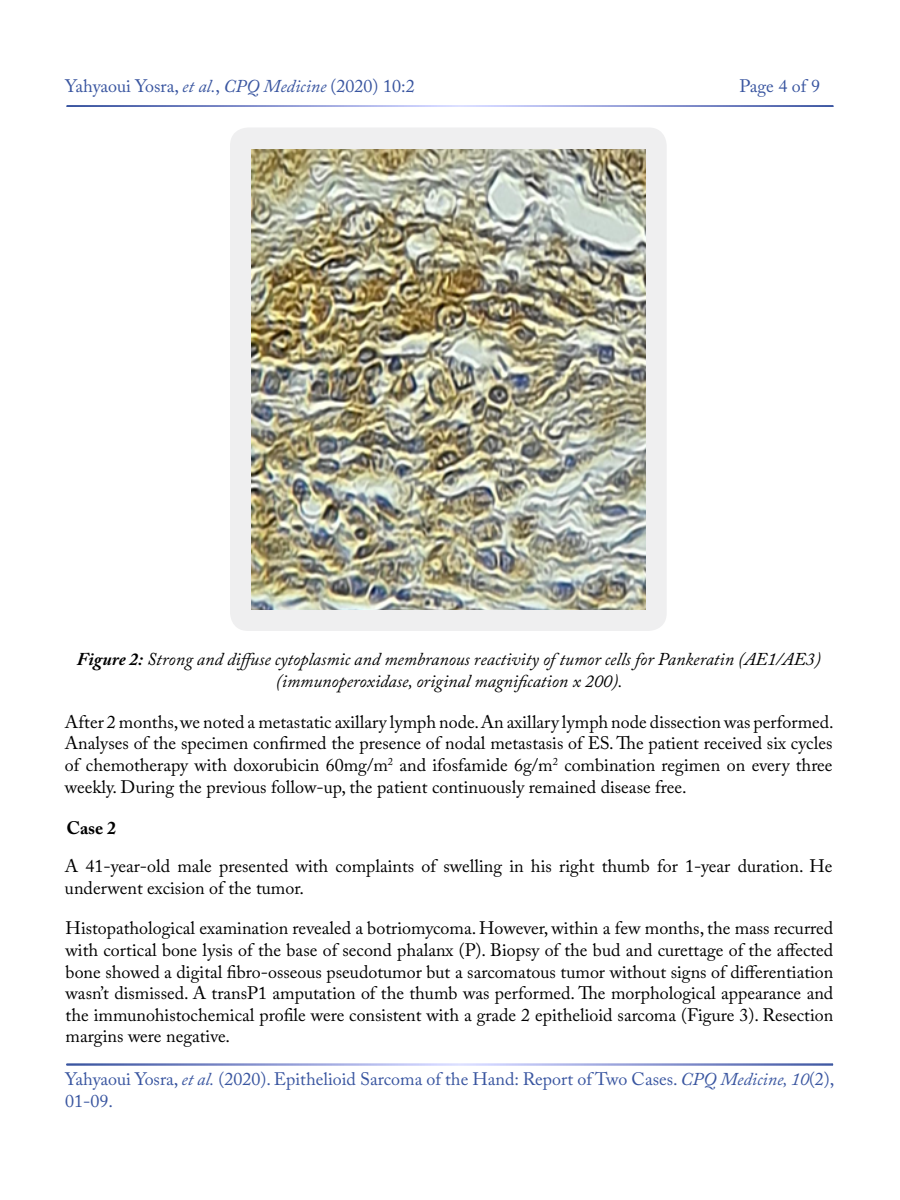
<style>
.page{position:relative;width:900px;height:1200px;background:#fff}
.page>*{position:absolute;margin:0;border:0;box-sizing:border-box;transform-origin:0 0}
.t1{font:18px/21.6px "Adobe Caslon Pro";color:#000;text-align:justify}
.t2{font:18px/21.6px "Adobe Caslon Pro";color:#3955a0}
.t3{font:italic 18px/21.6px "Adobe Caslon Pro";color:#000;text-align:center}
.t4{font:700 18px "Adobe Caslon Pro";color:#000}
.s1{font-style:italic}
.s2{font-weight:700}
</style>
<div class="page">
<div style="left:230px;top:127px;width:437px;height:504px;background:#efeff0;border-radius:18px"></div>
<img style="left:252px;top:149px;width:393px;height:461px">
<p class="t2" style="left:65px;top:75px;width:351px">Yahyaoui Yosra, <span class="s1">et al.</span>, <span class="s1">CPQ Medicine</span> (2020) 10:2</p>
<p class="t2" style="left:740px;top:75px;width:82px">Page 4 of 9</p>
<p class="t3" style="left:77px;top:648px;width:745px"><span class="s2">Figure 2:</span> Strong and diffuse cytoplasmic and membranous reactivity of tumor cells for Pankeratin (AE1/AE3) (immunoperoxidase, original magnification x 200).</p>
<p class="t1" style="left:65px;top:711px;width:770px">After 2 months, we noted a metastatic axillary lymph node. An axillary lymph node dissection was performed.<br>Analyses of the specimen confirmed the presence of nodal metastasis of ES. The patient received six cycles of chemotherapy with doxorubicin 60mg/m<sup>2</sup> and ifosfamide 6g/m<sup>2</sup> combination regimen on every three weekly. During the previous follow-up, the patient continuously remained disease free.</p>
<p class="t4" style="left:67px;top:818px;width:51px">Case 2</p>
<p class="t1" style="left:65px;top:855px;width:769px">A 41-year-old male presented with complaints of swelling in his right thumb for 1-year duration. He underwent excision of the tumor.</p>
<p class="t1" style="left:66px;top:917px;width:769px">Histopathological examination revealed a botriomycoma. However, within a few months, the mass recurred with cortical bone lysis of the base of second phalanx (P). Biopsy of the bud and curettage of the affected bone showed a digital fibro-osseous pseudotumor but a sarcomatous tumor without signs of differentiation wasn’t dismissed. A transP1 amputation of the thumb was performed. The morphological appearance and the immunohistochemical profile were consistent with a grade 2 epithelioid sarcoma (Figure 3). Resection margins were negative.</p>
<p class="t2" style="left:65px;top:1068px;width:771px">Yahyaoui Yosra, <span class="s1">et al.</span> (2020). Epithelioid Sarcoma of the Hand: Report of Two Cases. <span class="s1">CPQ Medicine, 10</span>(2),<br>01-09.</p>
</div>
